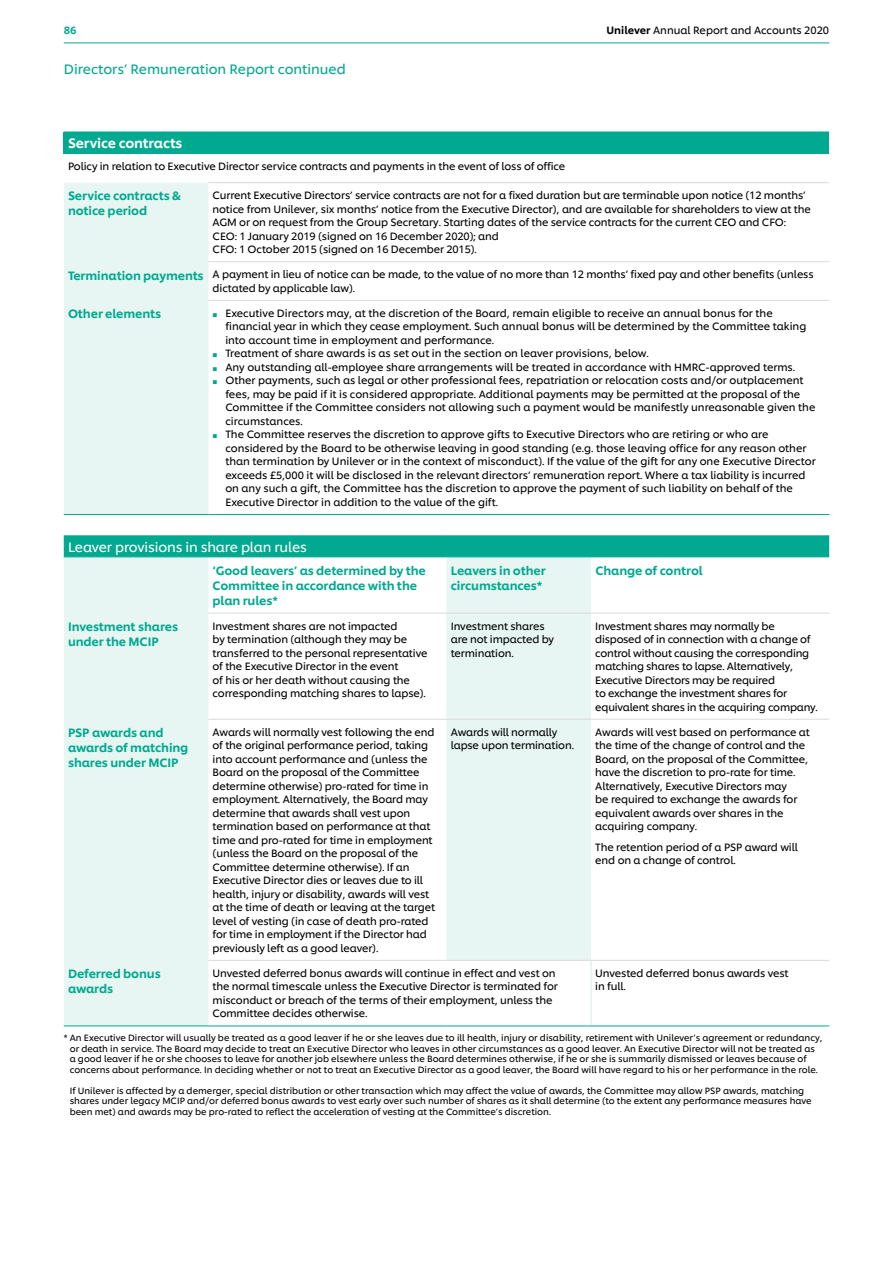
<style>
.page{position:relative;width:893px;height:1263px;background:#fff}
.page>*{position:absolute;margin:0;border:0;box-sizing:border-box;transform-origin:0 0}
.Page_heading_green_c{font:13.5px "Unilever Shilling";color:#00a98f}
.Table_text_RL_Regula{font:13.5px "Unilever Shilling";letter-spacing:-.01em;color:#fff}
.Table_text_RL_Regula-2{font:500 13.5px "Unilever Shilling";letter-spacing:-.01em;color:#fff}
.Table_sub-head_Green{font:500 12px/15px "Unilever Shilling";letter-spacing:-.01em;color:#00a98f}
.Table_text_RL_Regula-3{font:10.5px/13.5px "Unilever Shilling";letter-spacing:-.01em;color:#000}
.Small_text_Regular{font:10.5px/13.5px "Unilever Shilling";letter-spacing:-.01em;color:#000}
.t1{font:500 10.5px "Unilever Shilling";color:#00a98f}
.Notes{font:9px/10.5px "Unilever Shilling";color:#000}
.s1{font-weight:500}
.s2{font-family:"Arial";font-size:8.25px;color:#00a98f}
</style>
<div class="page">
<hr style="left:64px;top:43px;width:765px;height:1px;background:#00a98f">
<div style="left:64px;top:132px;width:765px;height:21px;background:#00a98f"></div>
<div style="left:64px;top:183px;width:144px;height:331px;background:#e7f6f2"></div>
<hr style="left:208px;top:182px;width:621px;height:1px;background:#dadada">
<hr style="left:208px;top:261px;width:621px;height:1px;background:#dadada">
<hr style="left:208px;top:300px;width:621px;height:1px;background:#dadada">
<hr style="left:64px;top:514px;width:144px;height:1px;background:#00a98f">
<hr style="left:208px;top:514px;width:621px;height:1px;background:#00a98f">
<div style="left:64px;top:537px;width:765px;height:20px;background:#00a98f"></div>
<svg style="left:64px;top:558px;width:527px;height:468px;fill:#e7f6f2"></svg>
<hr style="left:208px;top:613px;width:238px;height:1px;background:#dadada">
<hr style="left:446px;top:613px;width:145px;height:1px;background:#dadada">
<hr style="left:591px;top:613px;width:238px;height:1px;background:#dadada">
<hr style="left:64px;top:557px;width:144px;height:1px;background:#00a98f">
<hr style="left:208px;top:557px;width:238px;height:1px;background:#00a98f">
<hr style="left:446px;top:557px;width:145px;height:1px;background:#00a98f">
<hr style="left:591px;top:557px;width:238px;height:1px;background:#00a98f">
<hr style="left:208px;top:719px;width:238px;height:1px;background:#dadada">
<hr style="left:446px;top:719px;width:145px;height:1px;background:#dadada">
<hr style="left:591px;top:719px;width:238px;height:1px;background:#dadada">
<hr style="left:208px;top:960px;width:238px;height:1px;background:#dadada">
<hr style="left:446px;top:960px;width:145px;height:1px;background:#dadada">
<hr style="left:591px;top:960px;width:238px;height:1px;background:#dadada">
<hr style="left:591px;top:960px;width:1px;height:66px;background:#d0eee7">
<hr style="left:64px;top:536px;width:144px;height:1px;background:#00a98f">
<hr style="left:208px;top:536px;width:238px;height:1px;background:#00a98f">
<hr style="left:446px;top:536px;width:145px;height:1px;background:#00a98f">
<hr style="left:591px;top:536px;width:238px;height:1px;background:#00a98f">
<hr style="left:64px;top:1026px;width:144px;height:1px;background:#00a98f">
<hr style="left:208px;top:1026px;width:238px;height:1px;background:#00a98f">
<hr style="left:446px;top:1026px;width:145px;height:1px;background:#00a98f">
<hr style="left:591px;top:1026px;width:238px;height:1px;background:#00a98f">
<p class="t1" style="left:64px;top:22px;width:14px">86</p>
<p class="Table_text_RL_Regula-3" style="left:607px;top:23px;width:224px"><span class="s1">Unilever</span> Annual Report and Accounts 2020</p>
<p class="Page_heading_green_c" style="left:64px;top:59px;width:284px">Directors’ Remuneration Report continued</p>
<p class="Table_text_RL_Regula-2" style="left:68px;top:132px;width:116px">Service contracts</p>
<p class="Table_text_RL_Regula-3" style="left:68px;top:158px;width:499px">Policy in relation to Executive Director service contracts and payments in the event of loss of office</p>
<p class="Table_sub-head_Green" style="left:68px;top:187px;width:115px">Service contracts &amp; notice period</p>
<p class="Table_text_RL_Regula-3" style="left:213px;top:188px;width:600px">Current Executive Directors’ service contracts are not for a fixed duration but are terminable upon notice (12 months’ notice from Unilever, six months’ notice from the Executive Director), and are available for shareholders to view at the<br>AGM or on request from the Group Secretary. Starting dates of the service contracts for the current CEO and CFO:</p>
<p class="Table_text_RL_Regula-3" style="left:213px;top:228px;width:288px">CEO: 1 January 2019 (signed on 16 December 2020); and</p>
<p class="Table_text_RL_Regula-3" style="left:213px;top:242px;width:266px">CFO: 1 October 2015 (signed on 16 December 2015).</p>
<p class="Table_sub-head_Green" style="left:68px;top:267px;width:137px">Termination payments</p>
<p class="Table_text_RL_Regula-3" style="left:213px;top:267px;width:603px">A payment in lieu of notice can be made, to the value of no more than 12 months’ fixed pay and other benefits (unless dictated by applicable law).</p>
<p class="Table_sub-head_Green" style="left:68px;top:305px;width:95px">Other elements</p>
<p class="Table_text_RL_Regula-3" style="left:225px;top:305px;width:583px;text-indent:-13px"><span class="s2">■</span> Executive Directors may, at the discretion of the Board, remain eligible to receive an annual bonus for the financial year in which they cease employment. Such annual bonus will be determined by the Committee taking into account time in employment and performance.</p>
<p class="Table_text_RL_Regula-3" style="left:213px;top:346px;width:438px"><span class="s2">■</span> Treatment of share awards is as set out in the section on leaver provisions, below.</p>
<p class="Table_text_RL_Regula-3" style="left:213px;top:359px;width:584px"><span class="s2">■</span> Any outstanding all-employee share arrangements will be treated in accordance with HMRC-approved terms.</p>
<p class="Table_text_RL_Regula-3" style="left:225px;top:373px;width:592px;text-indent:-13px"><span class="s2">■</span> Other payments, such as legal or other professional fees, repatriation or relocation costs and/or outplacement fees, may be paid if it is considered appropriate. Additional payments may be permitted at the proposal of the Committee if the Committee considers not allowing such a payment would be manifestly unreasonable given the circumstances.</p>
<p class="Table_text_RL_Regula-3" style="left:225px;top:427px;width:592px;text-indent:-13px"><span class="s2">■</span> The Committee reserves the discretion to approve gifts to Executive Directors who are retiring or who are considered by the Board to be otherwise leaving in good standing (e.g. those leaving office for any reason other than termination by Unilever or in the context of misconduct). If the value of the gift for any one Executive Director exceeds £5,000 it will be disclosed in the relevant directors’ remuneration report. Where a tax liability is incurred on any such a gift, the Committee has the discretion to approve the payment of such liability on behalf of the Executive Director in addition to the value of the gift.</p>
<p class="Table_text_RL_Regula" style="left:68px;top:537px;width:240px">Leaver provisions in share plan rules</p>
<p class="Table_sub-head_Green" style="left:213px;top:562px;width:215px">‘Good leavers’ as determined by the<br>Committee in accordance with the plan rules*</p>
<p class="Table_sub-head_Green" style="left:451px;top:562px;width:96px">Leavers in other circumstances*</p>
<p class="Table_sub-head_Green" style="left:595px;top:562px;width:109px">Change of control</p>
<p class="Table_sub-head_Green" style="left:68px;top:618px;width:112px">Investment shares under the MCIP</p>
<p class="Table_text_RL_Regula-3" style="left:213px;top:618px;width:216px">Investment shares are not impacted<br>by termination (although they may be transferred to the personal representative of the Executive Director in the event<br>of his or her death without causing the corresponding matching shares to lapse).</p>
<p class="Table_text_RL_Regula-3" style="left:451px;top:618px;width:105px">Investment shares are not impacted by termination.</p>
<p class="Table_text_RL_Regula-3" style="left:595px;top:618px;width:224px">Investment shares may normally be disposed of in connection with a change of control without causing the corresponding matching shares to lapse. Alternatively, Executive Directors may be required<br>to exchange the investment shares for equivalent shares in the acquiring company.</p>
<p class="Table_sub-head_Green" style="left:68px;top:724px;width:122px">PSP awards and awards of matching shares under MCIP</p>
<p class="Table_text_RL_Regula-3" style="left:213px;top:724px;width:224px">Awards will normally vest following the end of the original performance period, taking into account performance and (unless the Board on the proposal of the Committee determine otherwise) pro-rated for time in employment. Alternatively, the Board may determine that awards shall vest upon termination based on performance at that time and pro-rated for time in employment (unless the Board on the proposal of the Committee determine otherwise). If an Executive Director dies or leaves due to ill health, injury or disability, awards will vest at the time of death or leaving at the target level of vesting (in case of death pro-rated for time in employment if the Director had previously left as a good leaver).</p>
<p class="Table_text_RL_Regula-3" style="left:451px;top:724px;width:125px">Awards will normally lapse upon termination.</p>
<p class="Small_text_Regular" style="left:595px;top:724px;width:216px">Awards will vest based on performance at the time of the change of control and the Board, on the proposal of the Committee, have the discretion to pro-rate for time.<br>Alternatively, Executive Directors may<br>be required to exchange the awards for equivalent awards over shares in the acquiring company.</p>
<p class="Small_text_Regular" style="left:595px;top:839px;width:204px">The retention period of a PSP award will end on a change of control.</p>
<p class="Table_sub-head_Green" style="left:68px;top:965px;width:94px">Deferred bonus awards</p>
<p class="Table_text_RL_Regula-3" style="left:213px;top:965px;width:347px">Unvested deferred bonus awards will continue in effect and vest on the normal timescale unless the Executive Director is terminated for misconduct or breach of the terms of their employment, unless the Committee decides otherwise.</p>
<p class="Table_text_RL_Regula-3" style="left:595px;top:965px;width:195px">Unvested deferred bonus awards vest in full.</p>
<p class="Notes" style="left:70px;top:1032px;width:754px;text-indent:-6px">* An Executive Director will usually be treated as a good leaver if he or she leaves due to ill health, injury or disability, retirement with Unilever’s agreement or redundancy, or death in service. The Board may decide to treat an Executive Director who leaves in other circumstances as a good leaver. An Executive Director will not be treated as a good leaver if he or she chooses to leave for another job elsewhere unless the Board determines otherwise, if he or she is summarily dismissed or leaves because of concerns about performance. In deciding whether or not to treat an Executive Director as a good leaver, the Board will have regard to his or her performance in the role.</p>
<p class="Notes" style="left:70px;top:1084px;width:743px">If Unilever is affected by a demerger, special distribution or other transaction which may affect the value of awards, the Committee may allow PSP awards, matching shares under legacy MCIP and/or deferred bonus awards to vest early over such number of shares as it shall determine (to the extent any performance measures have been met) and awards may be pro-rated to reflect the acceleration of vesting at the Committee’s discretion.</p>
</div>
